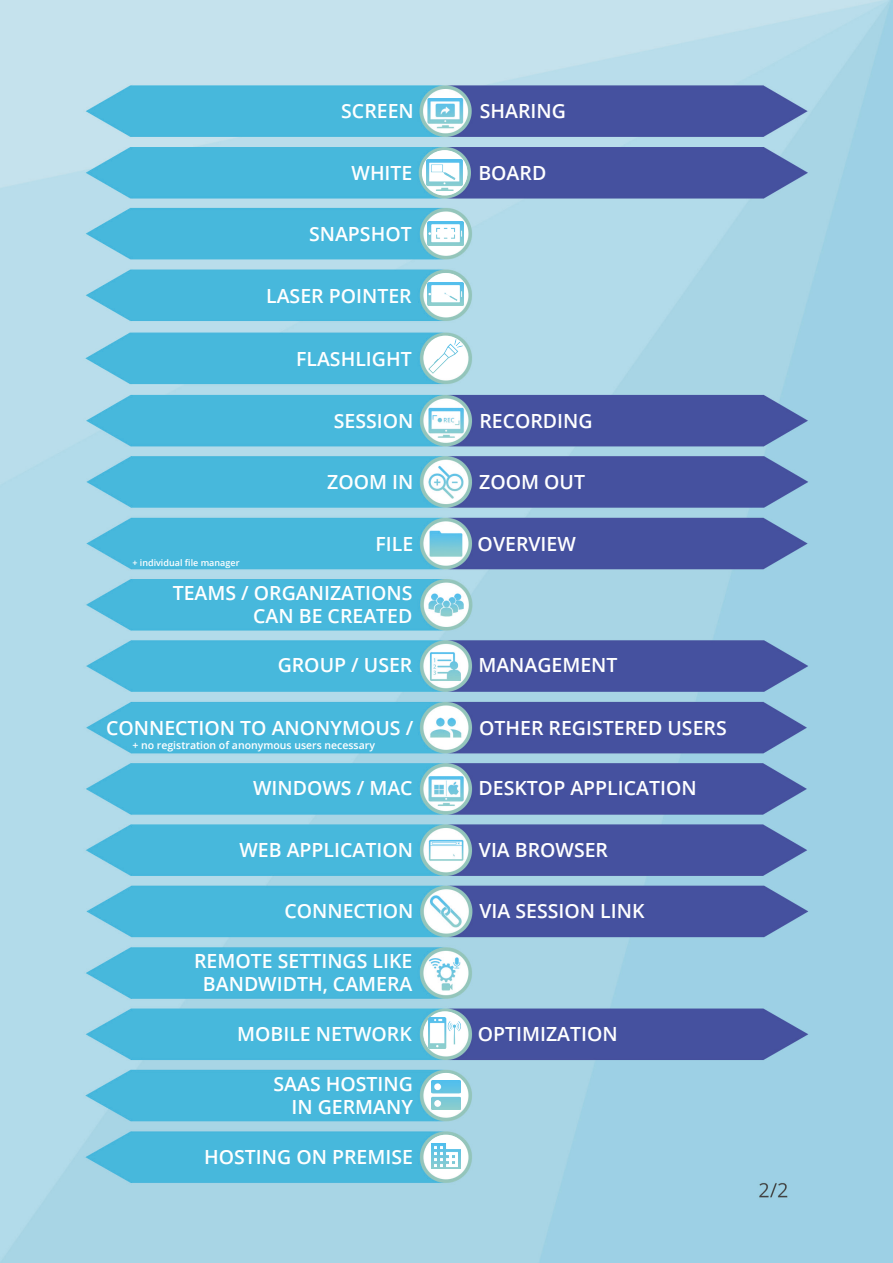
<style>
.page{position:relative;width:893px;height:1263px;background:#fff}
.page>*{position:absolute;margin:0;border:0;box-sizing:border-box;transform-origin:0 0}
.t1{font:600 19.5px "Open Sans";color:#fff}
.t2{font:600 10.5px "Open Sans";color:#fff}
.t3{font:600 9px "Open Sans";color:#fff}
</style>
<div class="page">
<img style="left:0;top:0;width:893px;height:1263px">
<svg style="left:422px;top:150px;width:45px;height:46px"></svg>
<img style="left:427px;top:159px;width:35px;height:32px">
<div style="left:424px;top:212px;width:43px;height:43px;background:#fff;border-radius:50%"></div>
<img style="left:428px;top:221px;width:35px;height:24px">
<div style="left:424px;top:273px;width:43px;height:43px;background:#fff;border-radius:50%"></div>
<img style="left:428px;top:282px;width:35px;height:24px">
<div style="left:424px;top:336px;width:43px;height:43px;background:#fff;border-radius:50%"></div>
<img style="left:428px;top:340px;width:35px;height:33px">
<div style="left:423px;top:1011px;width:43px;height:44px;background:#fff;border-radius:50%"></div>
<img style="left:429px;top:1018px;width:32px;height:31px">
<div style="left:424px;top:1073px;width:44px;height:43px;background:#fff;border-radius:50%"></div>
<img style="left:432px;top:1080px;width:28px;height:29px">
<div style="left:424px;top:1135px;width:43px;height:43px;background:#fff;border-radius:50%"></div>
<img style="left:432px;top:1143px;width:28px;height:26px">
<p class="t1" style="left:341px;top:98px;width:74px">SCREEN</p>
<p class="t1" style="left:480px;top:98px;width:88px">SHARING</p>
<p class="t1" style="left:352px;top:160px;width:62px">WHITE</p>
<p class="t1" style="left:478px;top:160px;width:69px">BOARD</p>
<p class="t1" style="left:309px;top:221px;width:104px">SNAPSHOT</p>
<p class="t1" style="left:266px;top:283px;width:147px">LASER POINTER</p>
<p class="t1" style="left:296px;top:345px;width:117px">FLASHLIGHT</p>
<p class="t1" style="left:334px;top:408px;width:81px">SESSION</p>
<p class="t1" style="left:479px;top:408px;width:115px">RECORDING</p>
<p class="t1" style="left:327px;top:469px;width:88px">ZOOM IN</p>
<p class="t1" style="left:479px;top:469px;width:107px">ZOOM OUT</p>
<p class="t1" style="left:375px;top:530px;width:39px">FILE</p>
<p class="t1" style="left:478px;top:530px;width:100px">OVERVIEW</p>
<p class="t1" style="left:173px;top:579px;width:241px">TEAMS / ORGANIZATIONS</p>
<p class="t1" style="left:253px;top:602px;width:161px">CAN BE CREATED</p>
<p class="t1" style="left:278px;top:652px;width:136px">GROUP / USER</p>
<p class="t1" style="left:478px;top:652px;width:141px">MANAGEMENT</p>
<p class="t3" style="left:132px;top:557px;width:109px">+ individual file manager</p>
<p class="t1" style="left:106px;top:714px;width:309px">CONNECTION TO ANONYMOUS /</p>
<p class="t1" style="left:479px;top:714px;width:249px">OTHER REGISTERED USERS</p>
<p class="t2" style="left:132px;top:738px;width:244px">+ no registration of anonymous users necessary</p>
<p class="t1" style="left:253px;top:775px;width:161px">WINDOWS / MAC</p>
<p class="t1" style="left:479px;top:775px;width:220px">DESKTOP APPLICATION</p>
<p class="t1" style="left:239px;top:837px;width:175px">WEB APPLICATION</p>
<p class="t1" style="left:479px;top:837px;width:131px">VIA BROWSER</p>
<p class="t1" style="left:284px;top:898px;width:131px">CONNECTION</p>
<p class="t1" style="left:479px;top:898px;width:166px">VIA SESSION LINK</p>
<p class="t1" style="left:194px;top:947px;width:220px">REMOTE SETTINGS LIKE</p>
<p class="t1" style="left:203px;top:971px;width:211px">BANDWIDTH, CAMERA</p>
<p class="t1" style="left:237px;top:1020px;width:176px">MOBILE NETWORK</p>
<p class="t1" style="left:478px;top:1020px;width:141px">OPTIMIZATION</p>
<p class="t1" style="left:274px;top:1070px;width:141px">SAAS HOSTING</p>
<p class="t1" style="left:292px;top:1093px;width:123px">IN GERMANY</p>
<p class="t1" style="left:204px;top:1143px;width:210px">HOSTING ON PREMISE</p>
</div>
